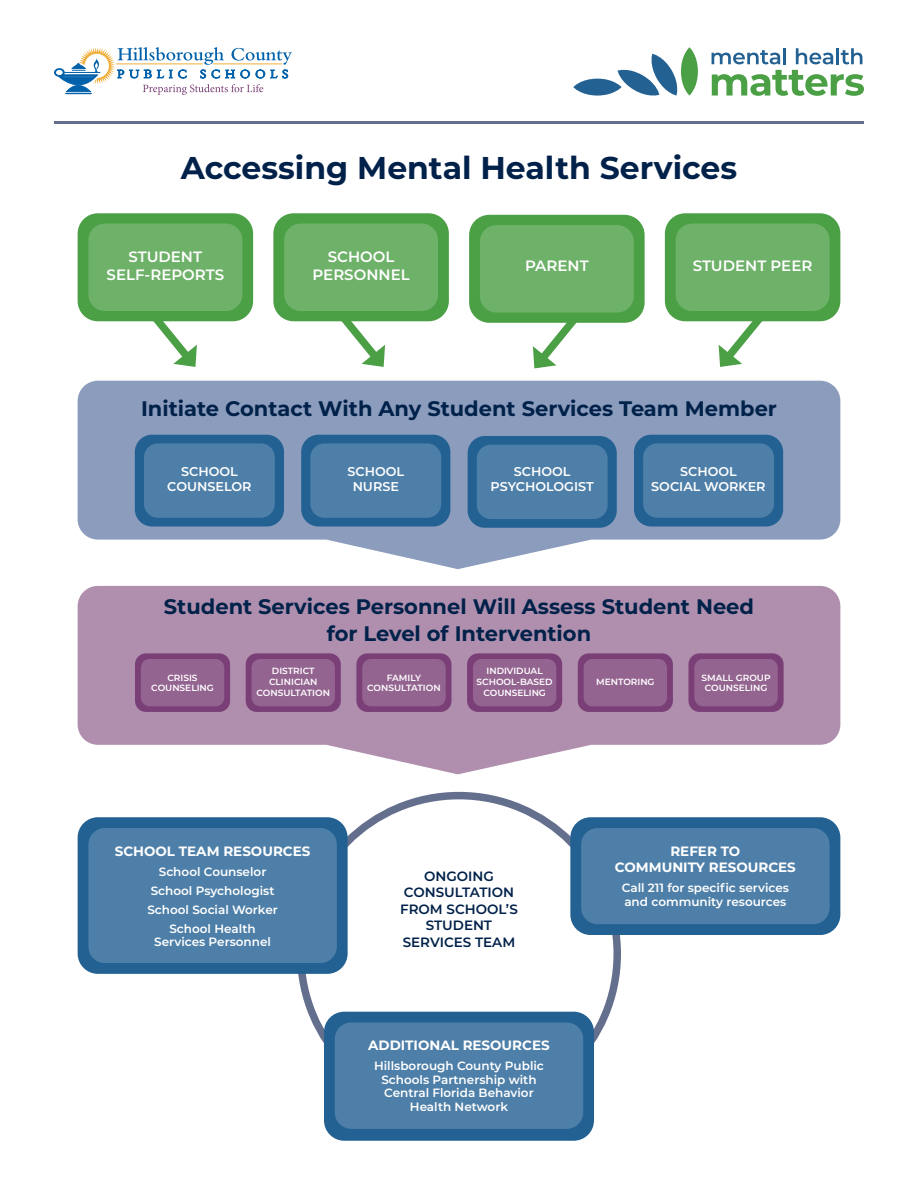
<style>
.page{position:relative;width:918px;height:1188px;background:#fff}
.page>*{position:absolute;margin:0;border:0;box-sizing:border-box;transform-origin:0 0}
.t1{font:700 31.5px "Montserrat";color:#002149}
.t2{font:700 21px/27px "Montserrat";color:#002149;text-align:center}
.t3{font:600 15px/18px "Montserrat";color:#fff;text-align:center}
.t4{font:700 13.5px/16.2px "Montserrat";color:#fff;text-align:center}
.t5{font:600 13.5px/16.5px "Montserrat";color:#002149;text-align:center}
.t6{font:600 12.75px/15.3px "Montserrat";color:#fff;text-align:center}
.t7{font:600 12px/13.5px "Montserrat";color:#fff;text-align:center}
.t8{font:600 9px/10.8px "Montserrat";color:#fff;text-align:center}
</style>
<div class="page">
<svg style="left:78px;top:381px;width:762px;height:188px;fill:#8b9cbd"></svg>
<svg style="left:141px;top:321px;width:59px;height:46px"></svg>
<svg style="left:716px;top:321px;width:58px;height:46px"></svg>
<div style="left:665px;top:213px;width:175px;height:108px;background:#4b9f45;border-radius:20px"></div>
<div style="left:676px;top:224px;width:154px;height:87px;background:#6eb169;border-radius:16px"></div>
<div style="left:469px;top:215px;width:176px;height:108px;background:#4b9f45;border-radius:20px"></div>
<div style="left:480px;top:225px;width:154px;height:88px;background:#6eb169;border-radius:16px"></div>
<div style="left:273px;top:213px;width:176px;height:108px;background:#4b9f45;border-radius:20px"></div>
<div style="left:284px;top:224px;width:154px;height:87px;background:#6eb169;border-radius:16px"></div>
<div style="left:78px;top:213px;width:175px;height:108px;background:#4b9f45;border-radius:20px"></div>
<div style="left:88px;top:224px;width:154px;height:87px;background:#6eb169;border-radius:16px"></div>
<svg style="left:54px;top:47px;width:238px;height:48px"></svg>
<svg style="left:712px;top:50px;width:68px;height:14px"></svg>
<hr style="left:783px;top:48px;width:3px;height:16px;background:#236193">
<svg style="left:796px;top:48px;width:37px;height:16px"></svg>
<hr style="left:836px;top:48px;width:3px;height:16px;background:#236193">
<svg style="left:841px;top:48px;width:21px;height:16px"></svg>
<svg style="left:712px;top:70px;width:152px;height:26px"></svg>
<div style="left:681px;top:47px;width:17px;height:49px;background:#4b9f45;border-radius:50%"></div>
<svg style="left:618px;top:54px;width:60px;height:42px"></svg>
<svg style="left:573px;top:79px;width:49px;height:17px"></svg>
<hr style="left:54px;top:122px;width:810px;height:2px;background:#646f8e">
<div style="left:634px;top:435px;width:149px;height:91px;background:#236193;border-radius:17px"></div>
<div style="left:643px;top:443px;width:131px;height:75px;background:#4e7fa8;border-radius:14px"></div>
<div style="left:468px;top:436px;width:149px;height:92px;background:#236193;border-radius:17px"></div>
<div style="left:477px;top:445px;width:131px;height:74px;background:#4e7fa8;border-radius:14px"></div>
<div style="left:301px;top:435px;width:149px;height:91px;background:#236193;border-radius:17px"></div>
<div style="left:310px;top:443px;width:131px;height:75px;background:#4e7fa8;border-radius:14px"></div>
<div style="left:135px;top:435px;width:149px;height:91px;background:#236193;border-radius:17px"></div>
<div style="left:144px;top:443px;width:131px;height:75px;background:#4e7fa8;border-radius:14px"></div>
<div style="left:78px;top:817px;width:270px;height:157px;background:#236193;border-radius:20px"></div>
<div style="left:88px;top:828px;width:249px;height:135px;background:#4e7fa8;border-radius:16px"></div>
<svg style="left:78px;top:586px;width:762px;height:188px;fill:#af8fad"></svg>
<div style="left:135px;top:653px;width:95px;height:59px;background:#7a3f77;border-radius:11px"></div>
<div style="left:246px;top:653px;width:95px;height:59px;background:#7a3f77;border-radius:11px"></div>
<div style="left:356px;top:653px;width:95px;height:59px;background:#7a3f77;border-radius:11px"></div>
<div style="left:467px;top:653px;width:95px;height:59px;background:#7a3f77;border-radius:11px"></div>
<div style="left:578px;top:653px;width:95px;height:59px;background:#7a3f77;border-radius:11px"></div>
<div style="left:689px;top:653px;width:95px;height:59px;background:#7a3f77;border-radius:11px"></div>
<div style="left:141px;top:659px;width:83px;height:47px;background:#946491;border-radius:9px"></div>
<div style="left:252px;top:659px;width:83px;height:47px;background:#946491;border-radius:9px"></div>
<div style="left:362px;top:659px;width:84px;height:47px;background:#946491;border-radius:9px"></div>
<div style="left:473px;top:659px;width:83px;height:47px;background:#946491;border-radius:9px"></div>
<div style="left:584px;top:659px;width:83px;height:47px;background:#946491;border-radius:9px"></div>
<div style="left:694px;top:659px;width:84px;height:47px;background:#946491;border-radius:9px"></div>
<svg style="left:330px;top:321px;width:58px;height:46px"></svg>
<svg style="left:530px;top:312px;width:58px;height:57px"></svg>
<div style="left:570px;top:817px;width:270px;height:118px;background:#236193;border-radius:20px"></div>
<div style="left:581px;top:828px;width:249px;height:96px;background:#4e7fa8;border-radius:16px"></div>
<div style="left:324px;top:1012px;width:270px;height:129px;background:#236193;border-radius:20px"></div>
<div style="left:335px;top:1022px;width:248px;height:107px;background:#4e7fa8;border-radius:16px"></div>
<h1 class="t1" style="left:181px;top:145px;width:558px">Accessing Mental Health Services</h1>
<p class="t3" style="left:107px;top:247px;width:119px">STUDENT<br>SELF-REPORTS</p>
<p class="t3" style="left:313px;top:247px;width:99px">SCHOOL<br>PERSONNEL</p>
<p class="t3" style="left:525px;top:256px;width:65px">PARENT</p>
<p class="t3" style="left:693px;top:256px;width:121px">STUDENT PEER</p>
<h2 class="t2" style="left:141px;top:394px;width:637px">Initiate Contact With Any Student Services Team Member</h2>
<p class="t6" style="left:167px;top:463px;width:86px">SCHOOL<br>COUNSELOR</p>
<p class="t6" style="left:491px;top:463px;width:105px">SCHOOL<br>PSYCHOLOGIST</p>
<p class="t6" style="left:651px;top:463px;width:116px">SCHOOL<br>SOCIAL WORKER</p>
<p class="t6" style="left:347px;top:463px;width:58px">SCHOOL<br>NURSE</p>
<h2 class="t2" style="left:164px;top:592px;width:592px">Student Services Personnel Will Assess Student Need for Level of Intervention</h2>
<p class="t8" style="left:151px;top:672px;width:64px">CRISIS<br>COUNSELING</p>
<p class="t8" style="left:367px;top:672px;width:75px">FAMILY<br>CONSULTATION</p>
<p class="t8" style="left:477px;top:665px;width:78px">INDIVIDUAL<br>SCHOOL-BASED<br>COUNSELING</p>
<p class="t8" style="left:256px;top:665px;width:75px">DISTRICT<br>CLINICIAN<br>CONSULTATION</p>
<p class="t8" style="left:596px;top:676px;width:60px">MENTORING</p>
<p class="t8" style="left:702px;top:672px;width:71px">SMALL GROUP<br>COUNSELING</p>
<p class="t4" style="left:115px;top:842px;width:197px">SCHOOL TEAM RESOURCES</p>
<p class="t7" style="left:147px;top:862px;width:132px;line-height:18.9px">School Counselor<br>School Psychologist<br>School Social Worker<br>School Health</p>
<p class="t7" style="left:154px;top:935px;width:118px">Services Personnel</p>
<p class="t5" style="left:400px;top:867px;width:119px">ONGOING<br>CONSULTATION<br>FROM SCHOOL’S<br>STUDENT<br>SERVICES TEAM</p>
<p class="t4" style="left:368px;top:1037px;width:183px">ADDITIONAL RESOURCES</p>
<p class="t7" style="left:374px;top:1059px;width:171px">Hillsborough County Public<br>Schools Partnership with<br>Central Florida Behavior<br>Health Network</p>
<p class="t4" style="left:615px;top:842px;width:183px">REFER TO<br>COMMUNITY RESOURCES</p>
<p class="t7" style="left:622px;top:881px;width:169px;text-align:left">Call 211 for specific services and community resources</p>
</div>
